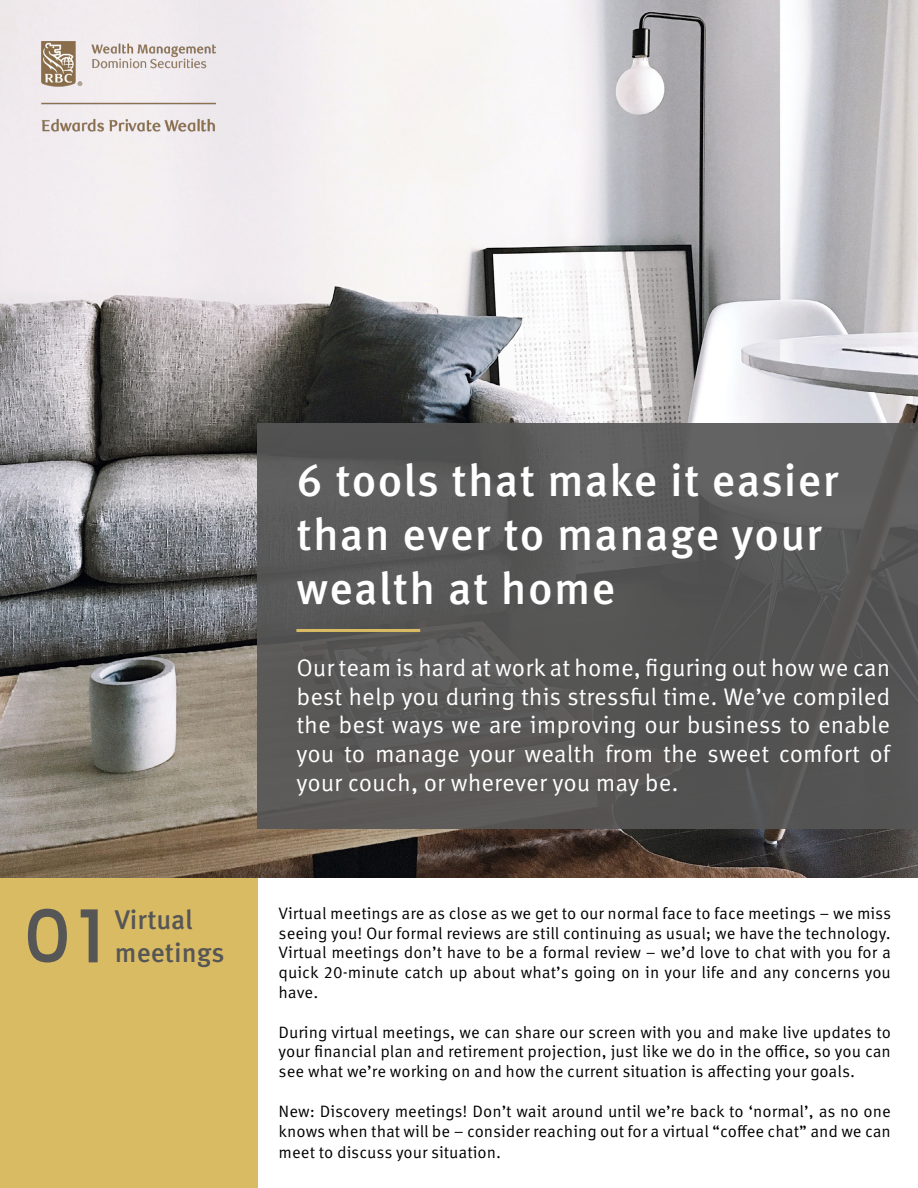
<style>
.page{position:relative;width:918px;height:1188px;background:#fff}
.page>*{position:absolute;margin:0;border:0;box-sizing:border-box;transform-origin:0 0}
.t1{font:500 75px "Poppins";color:#565656}
.t2{font:500 45px/54px "Meta Pro";letter-spacing:.03em;color:#fff}
.t3{font:500 27px/32.4px "Meta Pro";color:#565656}
.t4{font:24px/28.8px "Meta Correspondence Pro";color:#fff;text-align:justify}
.t5{font:16.5px/19.8px "Meta Correspondence Pro";color:#000;text-align:justify}
</style>
<div class="page">
<div style="left:0;top:878px;width:257px;height:310px;background:#d9bb64"></div>
<img style="left:0;top:0;width:918px;height:878px">
<div style="left:257px;top:423px;width:661px;height:406px;background:#565656"></div>
<hr style="left:296px;top:629px;width:124px;height:3px;background:#d9bb64">
<img style="left:42px;top:42px;width:174px;height:92px">
<h1 class="t1" style="left:24px;top:893px;width:80px">01</h1>
<h3 class="t3" style="left:115px;top:902px;width:111px">Virtual meetings</h3>
<h2 class="t2" style="left:296px;top:450px;width:544px">6 tools that make it easier than ever to manage your wealth at home</h2>
<p class="t4" style="left:296px;top:652px;width:596px">Our team is hard at work at home, figuring out how we can best help you during this stressful time. We’ve compiled the best ways we are improving our business to enable you to manage your wealth from the sweet comfort of your couch, or wherever you may be.</p>
<p class="t5" style="left:279px;top:902px;width:614px">Virtual meetings are as close as we get to our normal face to face meetings – we miss seeing you! Our formal reviews are still continuing as usual; we have the technology.<br>Virtual meetings don’t have to be a formal review – we’d love to chat with you for a quick 20-minute catch up about what’s going on in your life and any concerns you have.</p>
<p class="t5" style="left:279px;top:1021px;width:614px">During virtual meetings, we can share our screen with you and make live updates to your financial plan and retirement projection, just like we do in the office, so you can see what we’re working on and how the current situation is affecting your goals.</p>
<p class="t5" style="left:279px;top:1100px;width:614px">New: Discovery meetings! Don’t wait around until we’re back to ‘normal’, as no one knows when that will be – consider reaching out for a virtual “coffee chat” and we can</p>
<p class="t5" style="left:279px;top:1141px;width:224px">meet to discuss your situation.</p>
</div>
